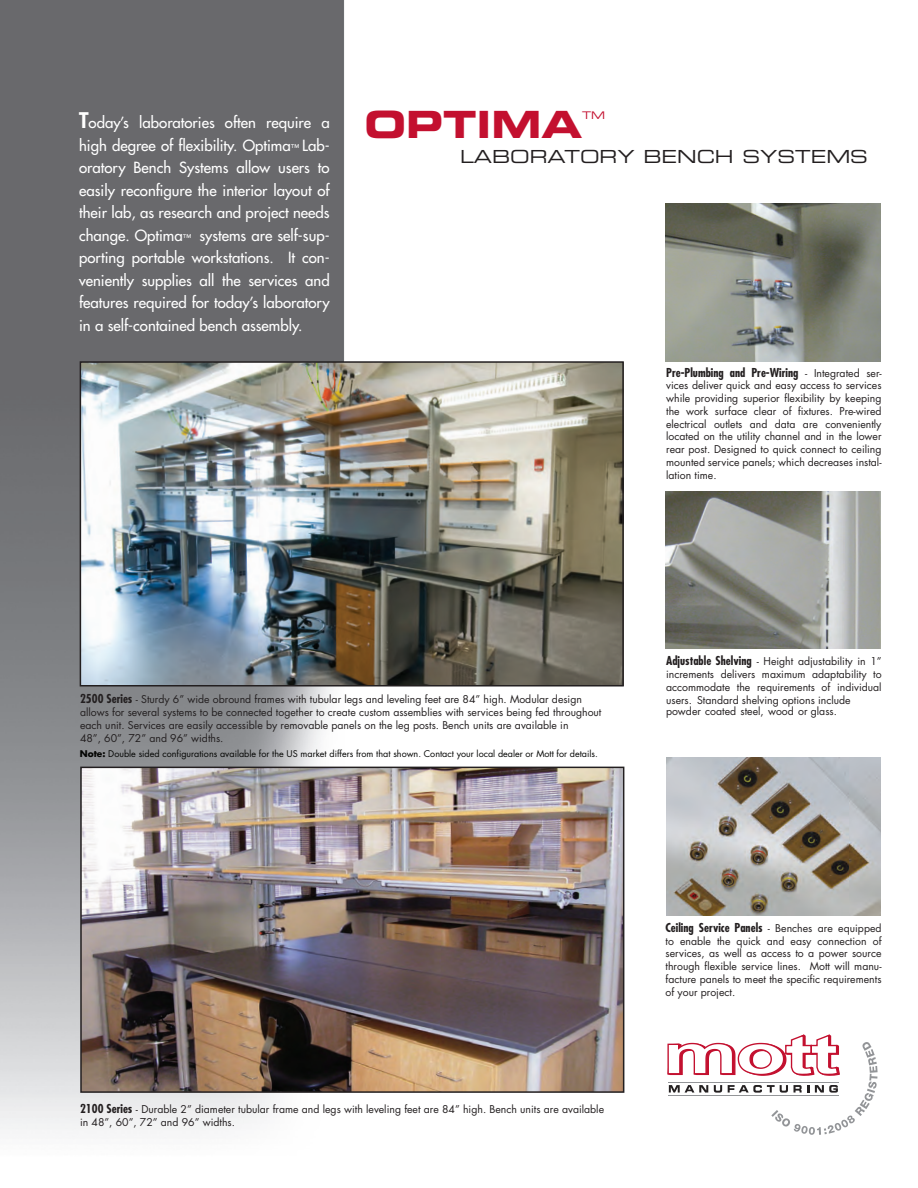
<style>
.page{position:relative;width:918px;height:1188px;background:#fff}
.page>*{position:absolute;margin:0;border:0;box-sizing:border-box;transform-origin:0 0}
.t1{font:37.5px "Eurostile Bold Extended Two";color:#c3102f}
.t2{font:18px "Eurostile Extended Two";color:#231f20}
.t3{font:15px/22.5px "Futura";color:#fff;text-align:justify}
.t4{font:700 condensed 12px "Futura";color:#231f20}
.t5{font:10.5px/12.8px "Futura";color:#231f20;text-align:justify}
.t6{font:10.5px "Eurostile Extended Two";color:#c3102f}
.t7{font:9px "Futura";color:#040503}
.s1{font-weight:800;font-size:21px}
.s2{font-size:9px}
.s3{font-weight:400;font-stretch:normal;font-size:10.5px}
.s4{font-weight:700;font-stretch:condensed;font-size:12px}
.s5{font-weight:700}
</style>
<div class="page">
<img style="left:0;top:0;width:881px;height:1131px">
<img style="left:83px;top:770px;width:538px;height:320px">
<div style="left:80px;top:767px;width:544px;height:326px;border:2px solid #231f20"></div>
<img style="left:666px;top:204px;width:215px;height:157px">
<img style="left:666px;top:491px;width:215px;height:158px">
<img style="left:666px;top:758px;width:215px;height:158px">
<svg style="left:667px;top:1031px;width:211px;height:104px"></svg>
<img style="left:83px;top:364px;width:538px;height:320px">
<div style="left:80px;top:361px;width:544px;height:326px;border:2px solid #231f20"></div>
<p class="t3" style="left:79px;top:113px;width:252px"><span class="s1">T</span>oday’s laboratories often require a high degree of flexibility. Optima<span class="s2">™</span> Lab&shy;oratory Bench Systems allow users to easily reconfigure the interior layout of their lab, as research and project needs change. Optima<span class="s2">™</span> systems are self-sup&shy;porting portable workstations. It con&shy;veniently supplies all the services and features required for today’s laboratory in a self-contained bench assembly.</p>
<h1 class="t1" style="left:364px;top:111px;width:219px">OPTIMA</h1>
<p class="t6" style="left:582px;top:111px;width:25px">TM</p>
<h2 class="t2" style="left:460px;top:150px;width:410px">LABORATORY BENCH SYSTEMS</h2>
<p class="t4" style="left:666px;top:367px;width:217px">Pre-Plumbing and Pre-Wiring <span class="s3">- Integrated ser-</span></p>
<p class="t5" style="left:666px;top:380px;width:217px">vices deliver quick and easy access to services while providing superior flexibility by keeping the work surface clear of fixtures. Pre-wired electrical outlets and data are conveniently located on the utility channel and in the lower rear post. Designed to quick connect to ceiling mounted service panels; which decreases instal&shy;lation time.</p>
<p class="t5" style="left:80px;top:694px;width:523px;text-align:left"><span class="s4">2500 Series</span> - Sturdy 6” wide obround frames with tubular legs and leveling feet are 84” high. Modular design allows for several systems to be connected together to create custom assemblies with services being fed throughout each unit. Services are easily accessible by removable panels on the leg posts. Bench units are available in<br>48”, 60”, 72” and 96” widths.</p>
<p class="t7" style="left:80px;top:749px;width:520px"><span class="s5">Note:</span> Double sided configurations available for the US market differs from that shown. Contact your local dealer or Mott for details.</p>
<p class="t5" style="left:666px;top:656px;width:217px"><span class="s4">Adjustable Shelving</span> - Height adjustability in 1” increments delivers maximum adaptability to accommodate the requirements of individual users. Standard shelving options include</p>
<p class="t5" style="left:666px;top:706px;width:172px">powder coated steel, wood or glass.</p>
<p class="t5" style="left:80px;top:1104px;width:526px"><span class="s4">2100 Series</span> - Durable 2” diameter tubular frame and legs with leveling feet are 84” high. Bench units are available in 48”, 60”, 72” and 96” widths.</p>
<p class="t4" style="left:666px;top:922px;width:218px">Ceiling Service Panels <span class="s3">- Benches are equipped</span></p>
<p class="t5" style="left:666px;top:935px;width:217px">to enable the quick and easy connection of services, as well as access to a power source through flexible service lines. Mott will manu&shy;facture panels to meet the specific requirements of your project.</p>
</div>
